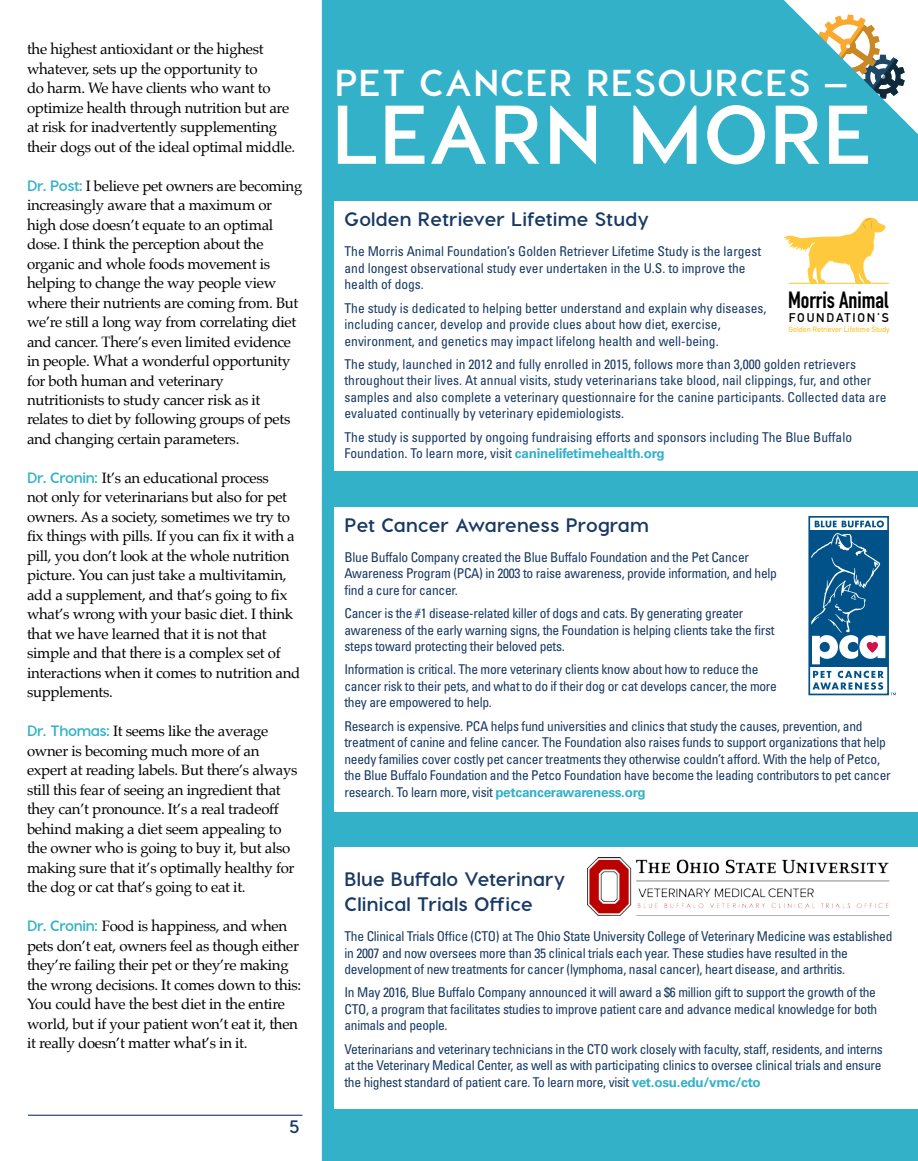
<style>
.page{position:relative;width:918px;height:1161px;background:#fff}
.page>*{position:absolute;margin:0;border:0;box-sizing:border-box;transform-origin:0 0}
.t1{font:700 83.1px "Visby CF";letter-spacing:.01em;color:#fff}
.t2{font:700 37.5px "Visby CF";letter-spacing:.03em;color:#fff}
.t3{font:23.1px "DIN1451 Com Engschrift";color:#000}
.t4{font:700 19.5px/25.5px "Visby CF";letter-spacing:.01em;color:#183964}
.t5{font:700 18px "Visby CF";color:#183964}
.t6{font:15px/19.5px "Palatino";letter-spacing:-.02em;color:#000}
.t7{font:condensed 13.5px/16.5px "Univers LT Std";letter-spacing:-.02em;color:#183964}
.t8{font:condensed 13.5px/16.5px "Univers LT Std";color:#183964}
.t9{font:12.45px "DIN1451 Com Mittelschrift";letter-spacing:.145em;color:#000}
.t10{font:7.65px "DIN1451 Com Mittelschrift";color:#ffc93d}
.s1{font-family:"Visby CF";font-weight:700;color:#32b1c9}
.s2{font-weight:700;font-stretch:normal;color:#32b1c9}
</style>
<div class="page">
<hr style="left:28px;top:1115px;width:274px;height:1px;background:#183964">
<div style="left:322px;top:0;width:596px;height:1161px;background:#32b1c9"></div>
<div style="left:335px;top:202px;width:583px;height:269px;background:#fff"></div>
<hr style="left:789px;top:283px;width:100px;height:1px;background:#ffc424">
<svg style="left:784px;top:218px;width:102px;height:66px"></svg>
<div style="left:335px;top:507px;width:583px;height:304px;background:#fff"></div>
<div style="left:809px;top:517px;width:79px;height:177px;background:linear-gradient(to right,#fff,#fff)"></div>
<div style="left:808px;top:516px;width:81px;height:179px;border:2px solid #005288"></div>
<div style="left:809px;top:530px;width:79px;height:136px;background:#005288"></div>
<svg style="left:813px;top:671px;width:71px;height:19px"></svg>
<svg style="left:811px;top:520px;width:74px;height:144px"></svg>
<div style="left:335px;top:847px;width:583px;height:262px;background:#fff"></div>
<img style="left:587px;top:858px;width:303px;height:58px">
<p class="t6" style="left:27px;top:39px;width:270px">the highest antioxidant or the highest whatever, sets up the opportunity to<br>do harm. We have clients who want to optimize health through nutrition but are at risk for inadvertently supplementing their dogs out of the ideal optimal middle.</p>
<p class="t6" style="left:27px;top:176px;width:277px"><span class="s1">Dr. Post:</span> I believe pet owners are becoming increasingly aware that a maximum or high dose doesn’t equate to an optimal dose. I think the perception about the organic and whole foods movement is helping to change the way people view where their nutrients are coming from. But we’re still a long way from correlating diet and cancer. There’s even limited evidence in people. What a wonderful opportunity for both human and veterinary nutritionists to study cancer risk as it relates to diet by following groups of pets and changing certain parameters.</p>
<p class="t6" style="left:27px;top:468px;width:275px"><span class="s1">Dr. Cronin:</span> It’s an educational process<br>not only for veterinarians but also for pet owners. As a society, sometimes we try to fix things with pills. If you can fix it with a pill, you don’t look at the whole nutrition picture. You can just take a multivitamin, add a supplement, and that’s going to fix what’s wrong with your basic diet. I think that we have learned that it is not that simple and that there is a complex set of interactions when it comes to nutrition and supplements.</p>
<p class="t6" style="left:27px;top:722px;width:272px"><span class="s1">Dr. Thomas:</span> It seems like the average owner is becoming much more of an expert at reading labels. But there’s always still this fear of seeing an ingredient that they can’t pronounce. It’s a real tradeoff behind making a diet seem appealing to the owner who is going to buy it, but also making sure that it’s optimally healthy for the dog or cat that’s going to eat it.</p>
<p class="t6" style="left:27px;top:917px;width:276px"><span class="s1">Dr. Cronin:</span> Food is happiness, and when pets don’t eat, owners feel as though either they’re failing their pet or they’re making the wrong decisions. It comes down to this:<br>You could have the best diet in the entire world, but if your patient won’t eat it, then it really doesn’t matter what’s in it.</p>
<p class="t5" style="left:289px;top:1115px;width:12px">5</p>
<h2 class="t2" style="left:335px;top:59px;width:515px">PET CANCER RESOURCES —</h2>
<h1 class="t1" style="left:332px;top:82px;width:542px">LEARN MORE</h1>
<h3 class="t4" style="left:345px;top:207px;width:306px">Golden Retriever Lifetime Study</h3>
<p class="t8" style="left:345px;top:243px;width:418px">The Morris Animal Foundation’s Golden Retriever Lifetime Study is the largest and longest observational study ever undertaken in the U.S. to improve the health of dogs.</p>
<p class="t8" style="left:345px;top:299px;width:424px">The study is dedicated to helping better understand and explain why diseases, including cancer, develop and provide clues about how diet, exercise, environment, and genetics may impact lifelong health and well-being.</p>
<p class="t8" style="left:345px;top:356px;width:544px">The study, launched in 2012 and fully enrolled in 2015, follows more than 3,000 golden retrievers throughout their lives. At annual visits, study veterinarians take blood, nail clippings, fur, and other samples and also complete a veterinary questionnaire for the canine participants. Collected data are evaluated continually by veterinary epidemiologists.</p>
<p class="t8" style="left:345px;top:428px;width:509px">The study is supported by ongoing fundraising efforts and sponsors including The Blue Buffalo<br>Foundation. To learn more, visit <span class="s2">caninelifetimehealth.org</span></p>
<h3 class="t3" style="left:788px;top:286px;width:102px">Morris Animal</h3>
<p class="t9" style="left:789px;top:313px;width:102px">FOUNDATION’S</p>
<p class="t10" style="left:789px;top:327px;width:103px">Golden Retriever Lifetime Study</p>
<h3 class="t4" style="left:345px;top:512px;width:306px">Pet Cancer Awareness Program</h3>
<p class="t7" style="left:345px;top:549px;width:434px">Blue Buffalo Company created the Blue Buffalo Foundation and the Pet Cancer<br>Awareness Program (PCA) in 2003 to raise awareness, provide information, and help find a cure for cancer.</p>
<p class="t7" style="left:345px;top:605px;width:432px">Cancer is the #1 disease-related killer of dogs and cats. By generating greater awareness of the early warning signs, the Foundation is helping clients take the first steps toward protecting their beloved pets.</p>
<p class="t7" style="left:345px;top:661px;width:434px">Information is critical. The more veterinary clients know about how to reduce the cancer risk to their pets, and what to do if their dog or cat develops cancer, the more they are empowered to help.</p>
<p class="t7" style="left:345px;top:717px;width:548px">Research is expensive. PCA helps fund universities and clinics that study the causes, prevention, and treatment of canine and feline cancer. The Foundation also raises funds to support organizations that help needy families cover costly pet cancer treatments they otherwise couldn’t afford. With the help of Petco, the Blue Buffalo Foundation and the Petco Foundation have become the leading contributors to pet cancer research. To learn more, visit <span class="s2">petcancerawareness.org</span></p>
<h3 class="t4" style="left:345px;top:866px;width:222px">Blue Buffalo Veterinary<br>Clinical Trials Office</h3>
<p class="t7" style="left:345px;top:928px;width:549px">The Clinical Trials Office (CTO) at The Ohio State University College of Veterinary Medicine was established in 2007 and now oversees more than 35 clinical trials each year. These studies have resulted in the development of new treatments for cancer (lymphoma, nasal cancer), heart disease, and arthritis.</p>
<p class="t7" style="left:345px;top:984px;width:534px;text-align:justify">In May 2016, Blue Buffalo Company announced it will award a $6 million gift to support the growth of the CTO, a program that facilitates studies to improve patient care and advance medical knowledge for both animals and people.</p>
<p class="t7" style="left:345px;top:1040px;width:540px;text-align:justify">Veterinarians and veterinary technicians in the CTO work closely with faculty, staff, residents, and interns at the Veterinary Medical Center, as well as with participating clinics to oversee clinical trials and ensure the highest standard of patient care. To learn more, visit <span class="s2">vet.osu.edu/vmc/cto</span></p>
</div>
